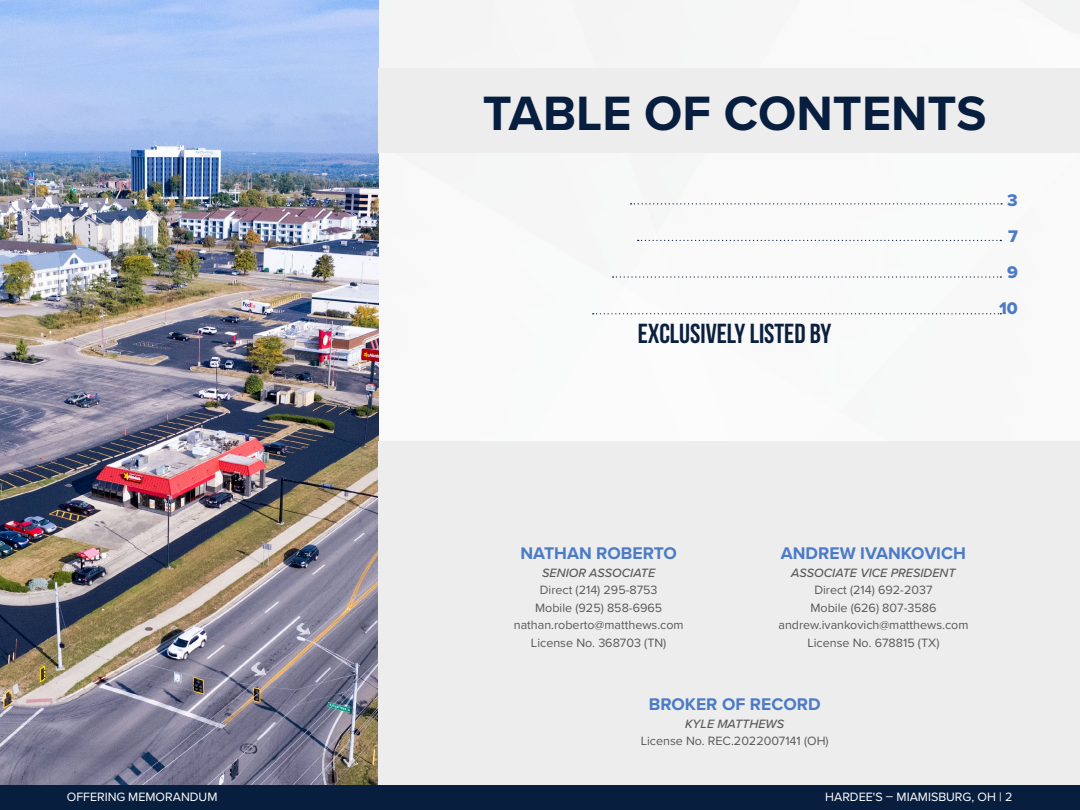
<style>
.page{position:relative;width:1080px;height:810px;background:#fff}
.page>*{position:absolute;margin:0;border:0;box-sizing:border-box;transform-origin:0 0}
.t1{font:700 50px "Proxima Nova";color:#071e3f}
.t2{font:700 27.5px "Bebas Neue";color:#0a203e}
.t3{font:700 17.5px "Proxima Nova";color:#4b7bc7}
.t4{font:17.5px/36.2px "Proxima Nova Extrabld";color:#4b7bc7;text-align:center}
.t5{font:12.5px/17.5px "Proxima Nova";color:#58595b;text-align:center}
.t6{font:italic 500 12.5px "Proxima Nova";color:#58595b}
.t7{font:12.5px "Proxima Nova";color:#fff}
</style>
<div class="page">
<img style="left:379px;top:0;width:701px;height:315px">
<div style="left:0;top:784px;width:1080px;height:26px;background:#071e3f"></div>
<img style="left:0;top:0;width:379px;height:784px">
<div style="left:379px;top:441px;width:701px;height:343px;background:#ededee"></div>
<div style="left:379px;top:68px;width:701px;height:85px;background:#ededee"></div>
<svg style="left:631px;top:203px;width:371px;height:2px"></svg>
<svg style="left:638px;top:240px;width:363px;height:1px"></svg>
<svg style="left:613px;top:276px;width:388px;height:2px"></svg>
<svg style="left:593px;top:313px;width:408px;height:1px"></svg>
<h1 class="t1" style="left:483px;top:76px;width:505px">TABLE OF CONTENTS</h1>
<h2 class="t2" style="left:638px;top:319px;width:195px">EXCLUSIVELY LISTED BY</h2>
<h3 class="t4" style="left:999px;top:181px;width:20px">3<br>7<br>9<br>10</h3>
<h3 class="t3" style="left:520px;top:540px;width:158px">NATHAN ROBERTO</h3>
<p class="t6" style="left:542px;top:563px;width:114px">SENIOR ASSOCIATE</p>
<p class="t5" style="left:514px;top:581px;width:171px">Direct (214) 295-8753<br>Mobile (925) 858-6965 nathan.roberto@matthews.com<br>License No. 368703 (TN)</p>
<h3 class="t3" style="left:781px;top:540px;width:187px">ANDREW IVANKOVICH</h3>
<p class="t6" style="left:791px;top:563px;width:166px">ASSOCIATE VICE PRESIDENT</p>
<p class="t5" style="left:778px;top:581px;width:192px">Direct (214) 692-2037<br>Mobile (626) 807-3586 andrew.ivankovich@matthews.com<br>License No. 678815 (TX)</p>
<h3 class="t3" style="left:649px;top:692px;width:173px">BROKER OF RECORD</h3>
<p class="t6" style="left:685px;top:714px;width:100px">KYLE MATTHEWS</p>
<p class="t5" style="left:641px;top:732px;width:189px">License No. REC.2022007141 (OH)</p>
<p class="t7" style="left:67px;top:788px;width:152px">OFFERING MEMORANDUM</p>
<p class="t7" style="left:825px;top:788px;width:189px">HARDEE'S – MIAMISBURG, OH | 2</p>
</div>
